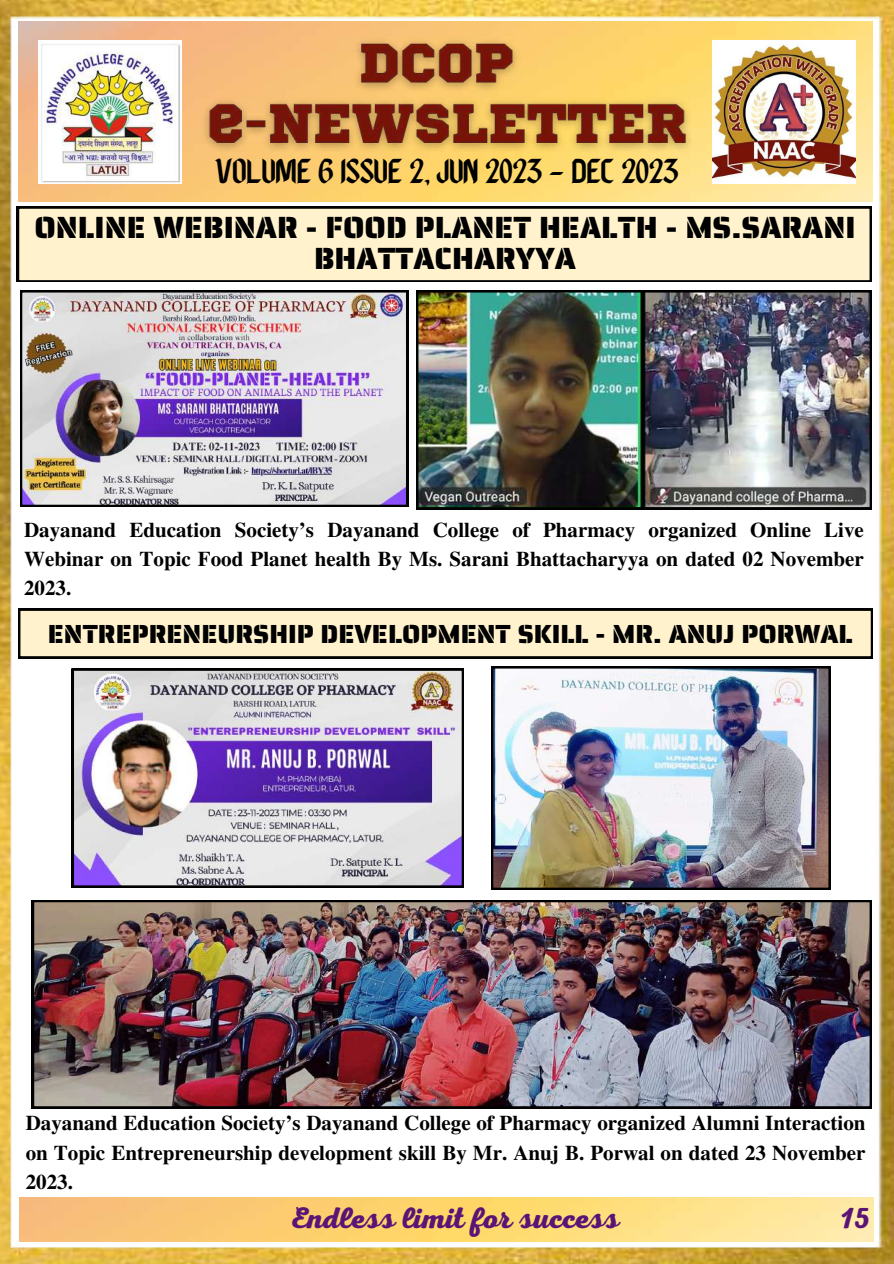
<style>
.page{position:relative;width:894px;height:1264px;background:#fff}
.page>*{position:absolute;margin:0;border:0;box-sizing:border-box;transform-origin:0 0}
.t1{font:900 34.5px "Martires Pro";color:#000}
.t2{font:30.75px/31.5px "Saira Stencil One";color:#000;text-align:center}
.t3{font:700 30px "Nexa Script";color:#5a1476}
.t4{font:26.25px "Saira Stencil One";color:#000}
.t5{font:700 21px/29.2px "Te X Gyre Termes";color:#000;text-align:justify}
</style>
<div class="page">
<img style="left:0;top:0;width:893px;height:1263px">
<img style="left:18px;top:22px;width:854px;height:180px">
<img style="left:19px;top:1197px;width:854px;height:44px">
<img style="left:38px;top:41px;width:143px;height:142px">
<img style="left:712px;top:41px;width:143px;height:142px">
<img style="left:195px;top:31px;width:505px;height:127px">
<svg style="left:17px;top:206px;width:854px;height:76px;background:#eee2bf"></svg>
<svg style="left:18px;top:608px;width:854px;height:50px;background:#e5dab8"></svg>
<img style="left:20px;top:290px;width:388px;height:217px">
<img style="left:416px;top:290px;width:455px;height:219px">
<img style="left:72px;top:668px;width:391px;height:219px">
<img style="left:491px;top:666px;width:339px;height:223px">
<img style="left:32px;top:900px;width:839px;height:208px">
<h1 class="t1" style="left:215px;top:148px;width:465px">VOLUME 6 ISSUE 2, JUN 2023 - DEC 2023</h1>
<h2 class="t2" style="left:34px;top:211px;width:822px">ONLINE WEBINAR - FOOD PLANET HEALTH - MS.SARANI<br>BHATTACHARYYA</h2>
<p class="t5" style="left:24px;top:513px;width:841px">Dayanand Education Society’s Dayanand College of Pharmacy organized Online Live Webinar on Topic Food Planet health By Ms. Sarani Bhattacharyya on dated 02 November 2023.</p>
<p class="t4" style="left:48px;top:613px;width:806px">ENTREPRENEURSHIP DEVELOPMENT SKILL - MR. ANUJ PORWAL</p>
<p class="t5" style="left:26px;top:1107px;width:841px">Dayanand Education Society’s Dayanand College of Pharmacy organized Alumni Interaction on Topic Entrepreneurship development skill By Mr. Anuj B. Porwal on dated 23 November 2023.</p>
<h3 class="t3" style="left:289px;top:1201px;width:332px">Endless limit for success</h3>
<h3 class="t3" style="left:840px;top:1201px;width:31px">15</h3>
</div>
